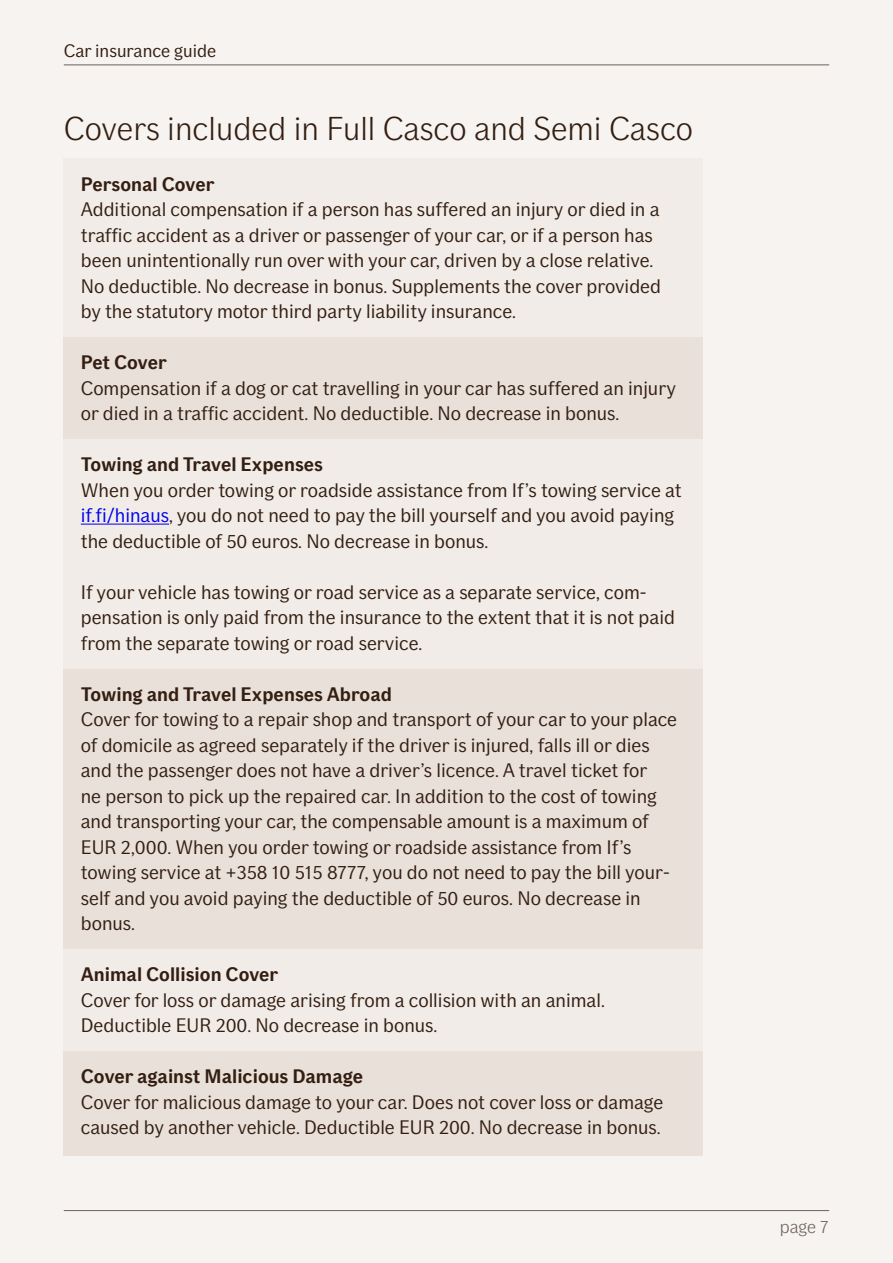
<style>
.page{position:relative;width:893px;height:1263px;background:#f6f3f0}
.page>*{position:absolute;margin:0;border:0;box-sizing:border-box;transform-origin:0 0}
.t1{font:300 33px "If Sans";color:#331e11}
.t2{font:19.5px/25.5px "If Sans";color:#331e11}
.t3{font:700 19.5px "If Sans";color:#331e11}
.t4{font:18px "If Sans";color:#331e11}
.t5{font:300 18px "If Sans";color:#6e625e}
.s1{color:#00e}
</style>
<div class="page">
<hr style="left:64px;top:64px;width:765px;height:1px;background:#6e625e">
<hr style="left:64px;top:1210px;width:765px;height:1px;background:#6e625e">
<div style="left:64px;top:159px;width:639px;height:181px;background:#f1ece8"></div>
<div style="left:64px;top:337px;width:639px;height:105px;background:#e8e0d9"></div>
<div style="left:64px;top:439px;width:639px;height:232px;background:#f1ece8"></div>
<hr style="left:81px;top:524px;width:88px;height:1px;background:#00e">
<div style="left:64px;top:669px;width:639px;height:283px;background:#e8e0d9"></div>
<div style="left:64px;top:949px;width:639px;height:105px;background:#f1ece8"></div>
<div style="left:64px;top:1051px;width:639px;height:105px;background:#e8e0d9"></div>
<p class="t4" style="left:64px;top:40px;width:154px">Car insurance guide</p>
<h1 class="t1" style="left:64px;top:109px;width:631px">Covers included in Full Casco and Semi Casco</h1>
<p class="t3" style="left:81px;top:172px;width:135px">Personal Cover</p>
<p class="t2" style="left:81px;top:197px;width:582px">Additional compensation if a person has suffered an injury or died in a traffic accident as a driver or passenger of your car, or if a person has been unintentionally run over with your car, driven by a close relative.<br>No deductible. No decrease in bonus. Supplements the cover provided by the statutory motor third party liability insurance.</p>
<p class="t3" style="left:81px;top:351px;width:88px">Pet Cover</p>
<p class="t2" style="left:81px;top:375px;width:597px">Compensation if a dog or cat travelling in your car has suffered an injury or died in a traffic accident. No deductible. No decrease in bonus.</p>
<p class="t3" style="left:81px;top:453px;width:244px">Towing and Travel Expenses</p>
<p class="t2" style="left:81px;top:477px;width:602px">When you order towing or roadside assistance from If’s towing service at <span class="s1">if.fi/hinaus</span>, you do not need to pay the bill yourself and you avoid paying the deductible of 50 euros. No decrease in bonus.</p>
<p class="t2" style="left:81px;top:579px;width:596px">If your vehicle has towing or road service as a separate service, com&shy;pensation is only paid from the insurance to the extent that it is not paid from the separate towing or road service.</p>
<p class="t3" style="left:81px;top:682px;width:313px">Towing and Travel Expenses Abroad</p>
<p class="t2" style="left:81px;top:707px;width:598px">Cover for towing to a repair shop and transport of your car to your place of domicile as agreed separately if the driver is injured, falls ill or dies and the passenger does not have a driver’s licence. A travel ticket for<br>ne person to pick up the repaired car. In addition to the cost of towing and transporting your car, the compensable amount is a maximum of EUR 2,000. When you order towing or roadside assistance from If’s towing service at +358 10 515 8777, you do not need to pay the bill your&shy;self and you avoid paying the deductible of 50 euros. No decrease in bonus.</p>
<p class="t3" style="left:81px;top:963px;width:199px">Animal Collision Cover</p>
<p class="t2" style="left:81px;top:987px;width:526px">Cover for loss or damage arising from a collision with an animal.<br>Deductible EUR 200. No decrease in bonus.</p>
<p class="t3" style="left:81px;top:1065px;width:284px">Cover against Malicious Damage</p>
<p class="t2" style="left:81px;top:1089px;width:584px">Cover for malicious damage to your car. Does not cover loss or damage caused by another vehicle. Deductible EUR 200. No decrease in bonus.</p>
<p class="t5" style="left:780px;top:1217px;width:50px">page 7</p>
</div>
